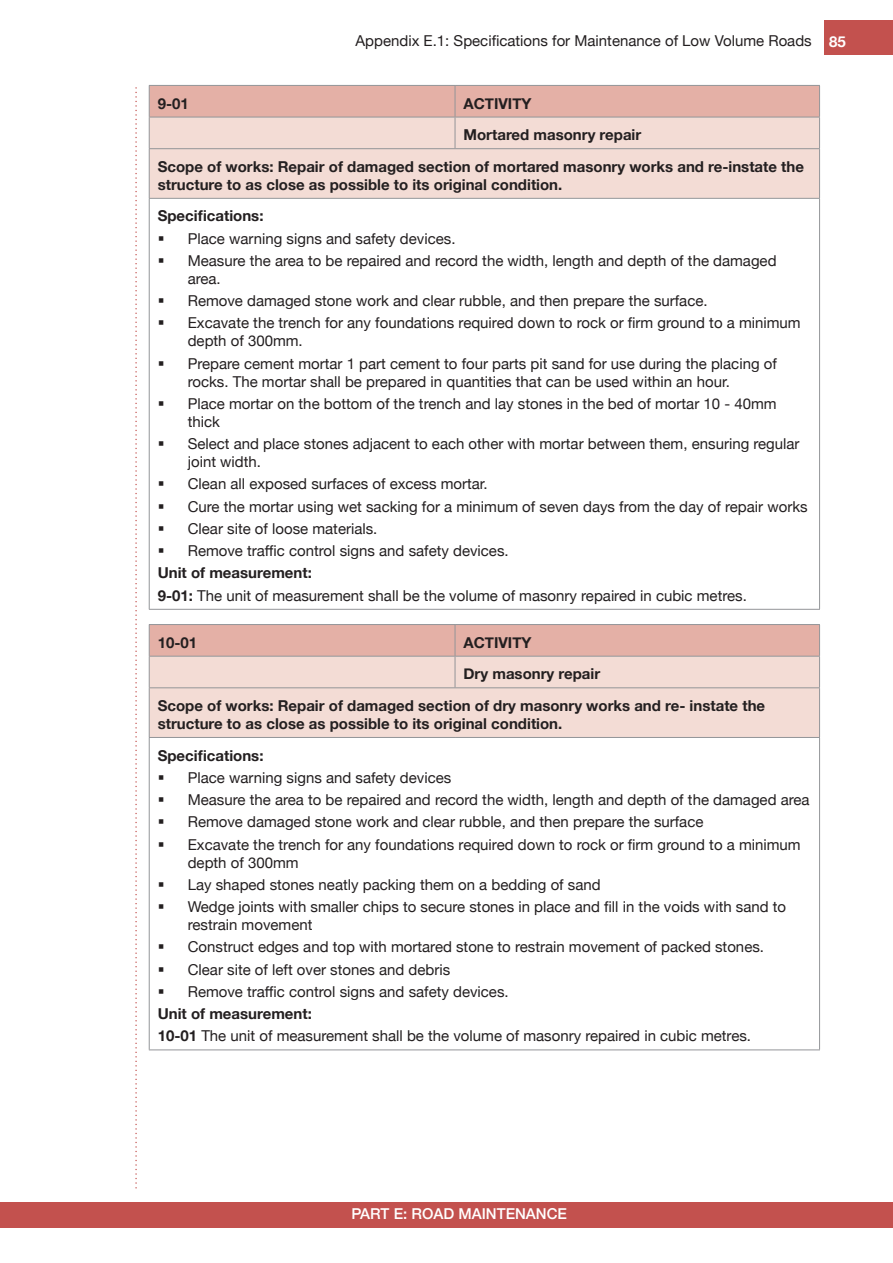
<style>
.page{position:relative;width:893px;height:1263px;background:#fff}
.page>*{position:absolute;margin:0;border:0;box-sizing:border-box;transform-origin:0 0}
.t1{font:15px/22.2px "Helvetica Neue";color:#231f20}
.t2{font:700 15px/31.7px "Helvetica Neue";color:#231f20}
.t3{font:500 15px "Helvetica Neue";color:#fff}
.s1{font-weight:700;color:#fff}
.s2{font-weight:700}
</style>
<div class="page">
<svg style="left:135px;top:88px;width:2px;height:1101px"></svg>
<div style="left:824px;top:21px;width:69px;height:34px;background:#c3514e"></div>
<div style="left:150px;top:86px;width:669px;height:31px;background:#e4b0a6"></div>
<div style="left:150px;top:118px;width:669px;height:80px;background:#f3dcd5"></div>
<hr style="left:149px;top:85px;width:306px;height:1px;background:#939598">
<hr style="left:149px;top:86px;width:1px;height:31px;background:#939598">
<hr style="left:455px;top:85px;width:365px;height:1px;background:#939598">
<hr style="left:455px;top:86px;width:1px;height:31px;background:#939598">
<hr style="left:819px;top:86px;width:1px;height:31px;background:#939598">
<hr style="left:149px;top:117px;width:306px;height:1px;background:#939598">
<hr style="left:149px;top:117px;width:1px;height:31px;background:#939598">
<hr style="left:455px;top:117px;width:365px;height:1px;background:#939598">
<hr style="left:455px;top:117px;width:1px;height:31px;background:#939598">
<hr style="left:819px;top:117px;width:1px;height:31px;background:#939598">
<hr style="left:149px;top:148px;width:306px;height:1px;background:#939598">
<hr style="left:149px;top:149px;width:1px;height:49px;background:#939598">
<hr style="left:455px;top:148px;width:365px;height:1px;background:#939598">
<hr style="left:819px;top:149px;width:1px;height:49px;background:#939598">
<hr style="left:149px;top:198px;width:306px;height:1px;background:#939598">
<hr style="left:149px;top:199px;width:1px;height:410px;background:#939598">
<hr style="left:455px;top:198px;width:365px;height:1px;background:#939598">
<hr style="left:819px;top:199px;width:1px;height:410px;background:#939598">
<hr style="left:149px;top:609px;width:306px;height:1px;background:#939598">
<hr style="left:455px;top:609px;width:365px;height:1px;background:#939598">
<div style="left:150px;top:625px;width:669px;height:31px;background:#e4b0a6"></div>
<div style="left:150px;top:657px;width:669px;height:80px;background:#f3dcd5"></div>
<hr style="left:149px;top:624px;width:306px;height:1px;background:#939598">
<hr style="left:149px;top:625px;width:1px;height:31px;background:#939598">
<hr style="left:455px;top:624px;width:365px;height:1px;background:#939598">
<hr style="left:455px;top:625px;width:1px;height:31px;background:#939598">
<hr style="left:819px;top:625px;width:1px;height:31px;background:#939598">
<hr style="left:149px;top:656px;width:306px;height:1px;background:#939598">
<hr style="left:149px;top:656px;width:1px;height:31px;background:#939598">
<hr style="left:455px;top:656px;width:365px;height:1px;background:#939598">
<hr style="left:455px;top:656px;width:1px;height:31px;background:#939598">
<hr style="left:819px;top:656px;width:1px;height:31px;background:#939598">
<hr style="left:149px;top:687px;width:306px;height:1px;background:#939598">
<hr style="left:149px;top:688px;width:1px;height:49px;background:#939598">
<hr style="left:455px;top:687px;width:365px;height:1px;background:#939598">
<hr style="left:819px;top:688px;width:1px;height:49px;background:#939598">
<hr style="left:149px;top:737px;width:306px;height:1px;background:#939598">
<hr style="left:149px;top:738px;width:1px;height:311px;background:#939598">
<hr style="left:455px;top:737px;width:365px;height:1px;background:#939598">
<hr style="left:819px;top:738px;width:1px;height:311px;background:#939598">
<hr style="left:149px;top:1049px;width:306px;height:1px;background:#939598">
<hr style="left:455px;top:1049px;width:365px;height:1px;background:#939598">
<div style="left:0;top:1202px;width:893px;height:25px;background:#c3514e"></div>
<p class="t1" style="left:356px;top:31px;width:492px">Appendix E.1: Specifications for Maintenance of Low Volume Roads <span class="s1">85</span></p>
<p class="t2" style="left:158px;top:88px;width:33px">9-01</p>
<p class="t2" style="left:463px;top:88px;width:70px">ACTIVITY</p>
<p class="t2" style="left:463px;top:119px;width:179px">Mortared masonry repair</p>
<p class="t2" style="left:158px;top:151px;width:648px">Scope of works: Repair of damaged section of mortared masonry works and re-instate the</p>
<p class="t2" style="left:158px;top:169px;width:406px">structure to as close as possible to its original condition.<br>Specifications:</p>
<p class="t1" style="left:188px;top:228px;width:590px">Place warning signs and safety devices.<br>Measure the area to be repaired and record the width, length and depth of the damaged</p>
<p class="t1" style="left:188px;top:268px;width:614px">area.<br>Remove damaged stone work and clear rubble, and then prepare the surface.<br>Excavate the trench for any foundations required down to rock or firm ground to a minimum</p>
<p class="t1" style="left:188px;top:331px;width:591px">depth of 300mm.<br>Prepare cement mortar 1 part cement to four parts pit sand for use during the placing of</p>
<p class="t1" style="left:188px;top:371px;width:590px">rocks. The mortar shall be prepared in quantities that can be used within an hour.<br>Place mortar on the bottom of the trench and lay stones in the bed of mortar 10 - 40mm</p>
<p class="t1" style="left:188px;top:411px;width:613px">thick<br>Select and place stones adjacent to each other with mortar between them, ensuring regular</p>
<p class="t1" style="left:188px;top:452px;width:621px">joint width.<br>Clean all exposed surfaces of excess mortar.<br>Cure the mortar using wet sacking for a minimum of seven days from the day of repair works Clear site of loose materials.<br>Remove traffic control signs and safety devices.</p>
<p class="t1" style="left:158px;top:563px;width:591px"><span class="s2">Unit of measurement:<br>9-01:</span> The unit of measurement shall be the volume of masonry repaired in cubic metres.</p>
<p class="t2" style="left:158px;top:627px;width:41px">10-01</p>
<p class="t2" style="left:463px;top:627px;width:70px">ACTIVITY</p>
<p class="t2" style="left:463px;top:658px;width:138px">Dry masonry repair</p>
<p class="t2" style="left:158px;top:690px;width:609px">Scope of works: Repair of damaged section of dry masonry works and re- instate the</p>
<p class="t2" style="left:158px;top:708px;width:406px">structure to as close as possible to its original condition.<br>Specifications:</p>
<p class="t1" style="left:188px;top:767px;width:623px">Place warning signs and safety devices<br>Measure the area to be repaired and record the width, length and depth of the damaged area Remove damaged stone work and clear rubble, and then prepare the surface<br>Excavate the trench for any foundations required down to rock or firm ground to a minimum</p>
<p class="t1" style="left:188px;top:852px;width:600px">depth of 300mm<br>Lay shaped stones neatly packing them on a bedding of sand<br>Wedge joints with smaller chips to secure stones in place and fill in the voids with sand to</p>
<p class="t1" style="left:188px;top:914px;width:578px">restrain movement<br>Construct edges and top with mortared stone to restrain movement of packed stones.<br>Clear site of left over stones and debris<br>Remove traffic control signs and safety devices.</p>
<p class="t1" style="left:158px;top:1003px;width:595px"><span class="s2">Unit of measurement:<br>10-01</span> The unit of measurement shall be the volume of masonry repaired in cubic metres.</p>
<p class="t3" style="left:351px;top:1202px;width:217px">PART E: ROAD MAINTENANCE</p>
</div>
